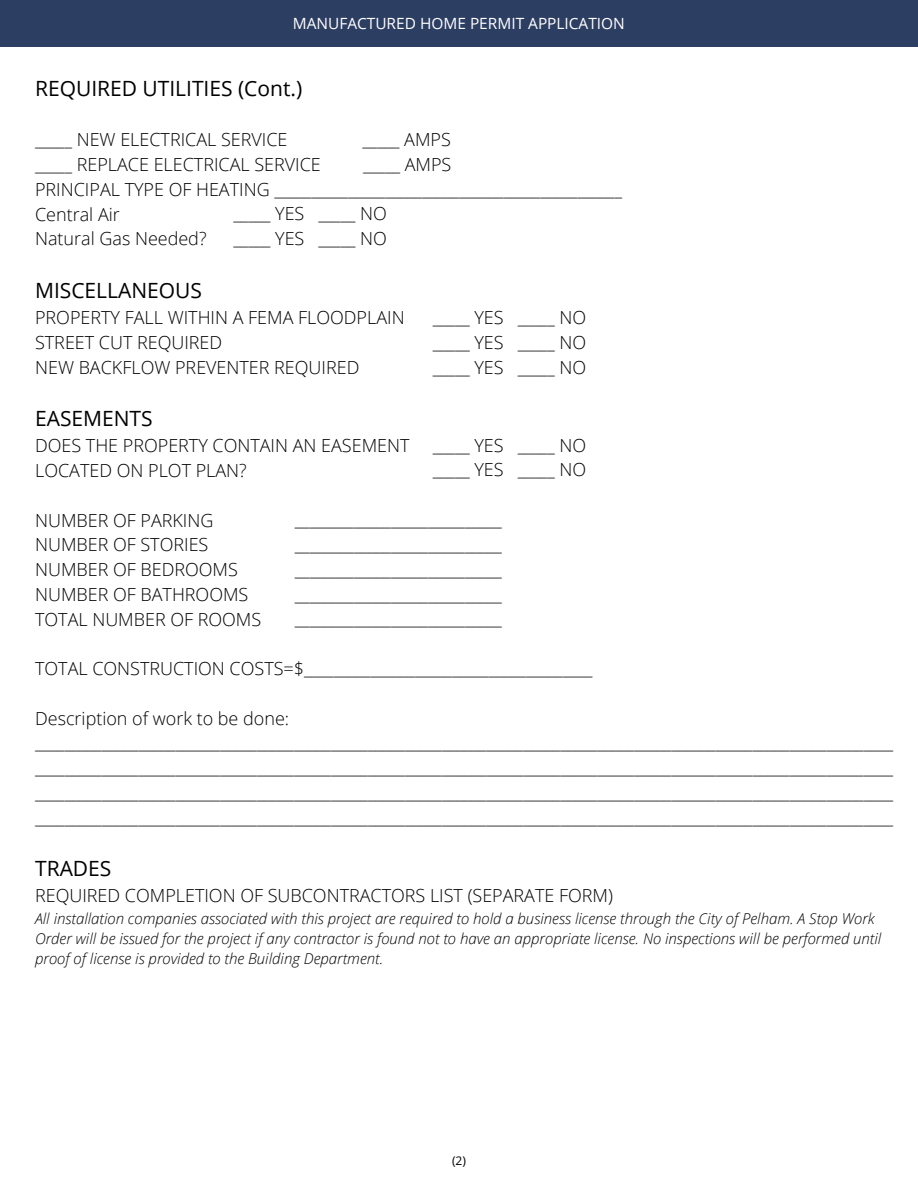
<style>
.page{position:relative;width:918px;height:1188px;background:#fff}
.page>*{position:absolute;margin:0;border:0;box-sizing:border-box;transform-origin:0 0}
.t1{font:21px "Open Sans";color:#000}
.t2{font:300 18px "Open Sans";color:#000}
.t3{font:15.45px "Open Sans";color:#fff}
.t4{font:italic 300 15px/20.2px "Open Sans";color:#000}
.t5{font:12px "Open Sans";color:#000}
</style>
<div class="page">
<div style="left:0;top:0;width:918px;height:46px;background:#2d3e63"></div>
<p class="t3" style="left:293px;top:12px;width:334px">MANUFACTURED HOME PERMIT APPLICATION</p>
<p class="t1" style="left:35px;top:73px;width:269px">REQUIRED UTILITIES (Cont.)</p>
<p class="t2" style="left:35px;top:127px;width:254px">_____ NEW ELECTRICAL SERVICE</p>
<p class="t2" style="left:363px;top:127px;width:90px">_____ AMPS</p>
<p class="t2" style="left:35px;top:152px;width:287px">_____ REPLACE ELECTRICAL SERVICE</p>
<p class="t2" style="left:363px;top:152px;width:90px">_____ AMPS</p>
<p class="t2" style="left:35px;top:177px;width:588px">PRINCIPAL TYPE OF HEATING _______________________________________________</p>
<p class="t2" style="left:35px;top:201px;width:86px">Central Air</p>
<p class="t2" style="left:35px;top:226px;width:173px">Natural Gas Needed?</p>
<p class="t1" style="left:35px;top:276px;width:168px">MISCELLANEOUS</p>
<p class="t2" style="left:35px;top:305px;width:371px">PROPERTY FALL WITHIN A FEMA FLOODPLAIN</p>
<p class="t2" style="left:35px;top:330px;width:189px">STREET CUT REQUIRED</p>
<p class="t2" style="left:35px;top:354px;width:326px">NEW BACKFLOW PREVENTER REQUIRED</p>
<p class="t1" style="left:35px;top:404px;width:119px">EASEMENTS</p>
<p class="t2" style="left:35px;top:433px;width:376px">DOES THE PROPERTY CONTAIN AN EASEMENT</p>
<p class="t2" style="left:35px;top:458px;width:213px">LOCATED ON PLOT PLAN?</p>
<p class="t2" style="left:35px;top:507px;width:180px">NUMBER OF PARKING</p>
<p class="t2" style="left:35px;top:532px;width:175px">NUMBER OF STORIES</p>
<p class="t2" style="left:35px;top:557px;width:204px">NUMBER OF BEDROOMS</p>
<p class="t2" style="left:35px;top:582px;width:215px">NUMBER OF BATHROOMS</p>
<p class="t2" style="left:35px;top:606px;width:228px">TOTAL NUMBER OF ROOMS</p>
<p class="t2" style="left:35px;top:656px;width:559px">TOTAL CONSTRUCTION COSTS=$_______________________________________</p>
<p class="t2" style="left:35px;top:705px;width:256px">Description of work to be done:</p>
<p class="t2" style="left:35px;top:730px;width:860px">____________________________________________________________________________________________________________________</p>
<p class="t2" style="left:35px;top:755px;width:860px">____________________________________________________________________________________________________________________</p>
<p class="t2" style="left:35px;top:780px;width:860px">____________________________________________________________________________________________________________________</p>
<p class="t2" style="left:35px;top:804px;width:860px">____________________________________________________________________________________________________________________</p>
<p class="t1" style="left:35px;top:854px;width:78px">TRADES</p>
<p class="t2" style="left:35px;top:883px;width:579px">REQUIRED COMPLETION OF SUBCONTRACTORS LIST (SEPARATE FORM)</p>
<p class="t4" style="left:35px;top:908px;width:848px">All installation companies associated with this project are required to hold a business license through the City of Pelham. A Stop Work<br>Order will be issued for the project if any contractor is found not to have an appropriate license. No inspections will be performed until proof of license is provided to the Building Department.</p>
<p class="t2" style="left:234px;top:201px;width:155px">_____ YES _____ NO</p>
<p class="t2" style="left:234px;top:226px;width:155px">_____ YES _____ NO</p>
<p class="t2" style="left:433px;top:305px;width:155px">_____ YES _____ NO</p>
<p class="t2" style="left:433px;top:330px;width:155px">_____ YES _____ NO</p>
<p class="t2" style="left:433px;top:354px;width:155px">_____ YES _____ NO</p>
<p class="t2" style="left:433px;top:432px;width:155px">_____ YES _____ NO</p>
<p class="t2" style="left:433px;top:457px;width:155px">_____ YES _____ NO</p>
<p class="t2" style="left:295px;top:507px;width:209px">____________________________</p>
<p class="t2" style="left:295px;top:532px;width:209px">____________________________</p>
<p class="t2" style="left:295px;top:557px;width:209px">____________________________</p>
<p class="t2" style="left:295px;top:581px;width:209px">____________________________</p>
<p class="t2" style="left:295px;top:606px;width:209px">____________________________</p>
<p class="t5" style="left:452px;top:1152px;width:15px">(2)</p>
</div>
